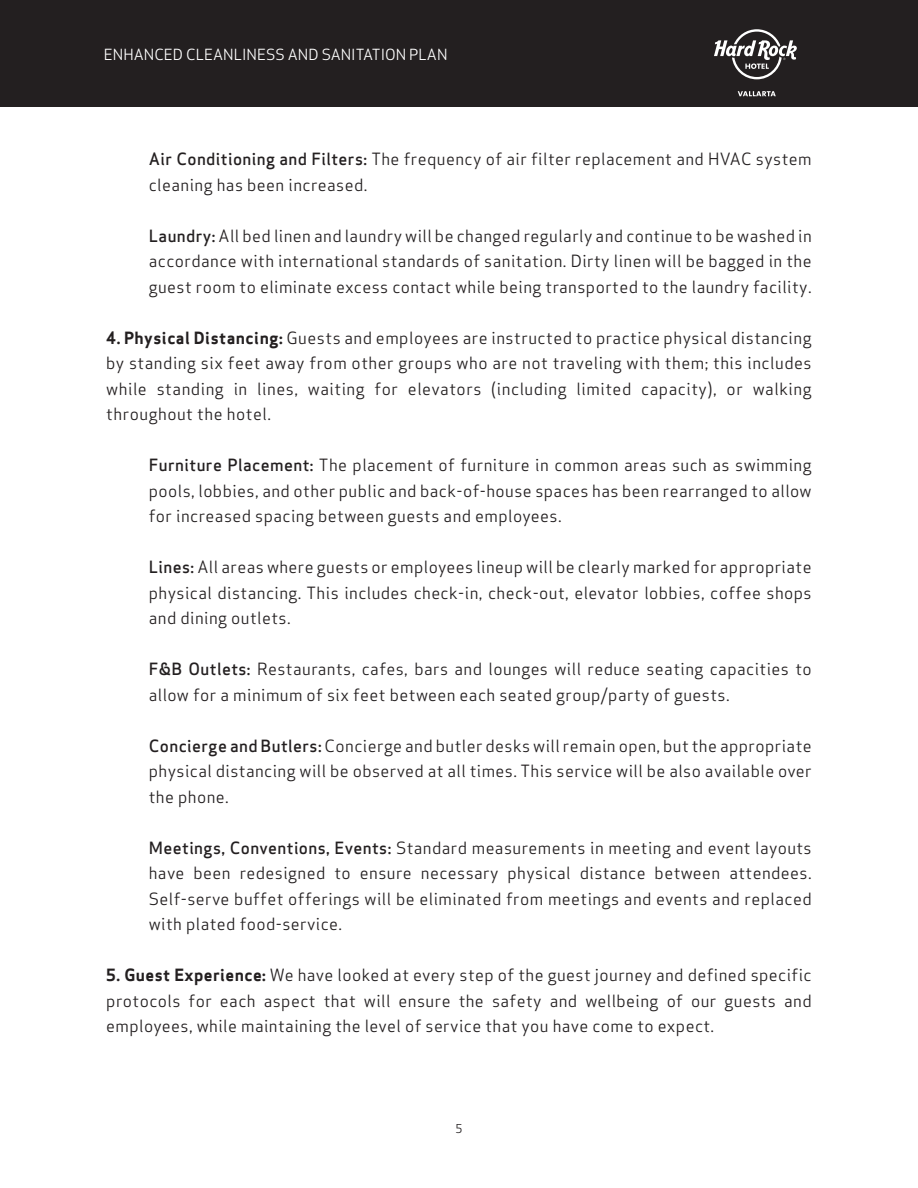
<style>
.page{position:relative;width:918px;height:1188px;background:#fff}
.page>*{position:absolute;margin:0;border:0;box-sizing:border-box;transform-origin:0 0}
.t1{font:16.5px/25.5px "Apex Sans";letter-spacing:.025em;color:#231f20;text-align:justify}
.t2{font:15px "Apex Sans";color:#fff}
.t3{font:12px "Apex Sans";color:#231f20}
.s1{font-weight:500}
.s2{font-weight:700}
</style>
<div class="page">
<div style="left:0;top:0;width:918px;height:106px;background:#231f20"></div>
<svg style="left:714px;top:29px;width:83px;height:50px"></svg>
<svg style="left:738px;top:91px;width:38px;height:5px"></svg>
<p class="t2" style="left:104px;top:42px;width:345px">ENHANCED CLEANLINESS AND SANITATION PLAN</p>
<p class="t1" style="left:149px;top:145px;width:664px"><span class="s1">Air Conditioning and Filters:</span> The frequency of air filter replacement and HVAC system cleaning has been increased.</p>
<p class="t1" style="left:149px;top:222px;width:664px"><span class="s1">Laundry:</span> All bed linen and laundry will be changed regularly and continue to be washed in accordance with international standards of sanitation. Dirty linen will be bagged in the guest room to eliminate excess contact while being transported to the laundry facility.</p>
<p class="t1" style="left:106px;top:324px;width:707px"><span class="s2">4. Physical Distancing:</span> Guests and employees are instructed to practice physical distancing by standing six feet away from other groups who are not traveling with them; this includes while standing in lines, waiting for elevators (including limited capacity), or walking throughout the hotel.</p>
<p class="t1" style="left:149px;top:451px;width:664px"><span class="s1">Furniture Placement:</span> The placement of furniture in common areas such as swimming pools, lobbies, and other public and back-of-house spaces has been rearranged to allow for increased spacing between guests and employees.</p>
<p class="t1" style="left:149px;top:553px;width:664px"><span class="s1">Lines:</span> All areas where guests or employees lineup will be clearly marked for appropriate physical distancing. This includes check-in, check-out, elevator lobbies, coffee shops and dining outlets.</p>
<p class="t1" style="left:149px;top:655px;width:664px"><span class="s1">F&amp;B Outlets:</span> Restaurants, cafes, bars and lounges will reduce seating capacities to allow for a minimum of six feet between each seated group/party of guests.</p>
<p class="t1" style="left:149px;top:732px;width:664px"><span class="s1">Concierge and Butlers:</span> Concierge and butler desks will remain open, but the appropriate physical distancing will be observed at all times. This service will be also available over the phone.</p>
<p class="t1" style="left:149px;top:834px;width:664px"><span class="s1">Meetings, Conventions, Events:</span> Standard measurements in meeting and event layouts have been redesigned to ensure necessary physical distance between attendees.<br>Self-serve buffet offerings will be eliminated from meetings and events and replaced with plated food-service.</p>
<p class="t1" style="left:106px;top:961px;width:707px"><span class="s2">5. Guest Experience:</span> We have looked at every step of the guest journey and defined specific protocols for each aspect that will ensure the safety and wellbeing of our guests and employees, while maintaining the level of service that you have come to expect.</p>
<p class="t3" style="left:455px;top:1119px;width:9px">5</p>
</div>
